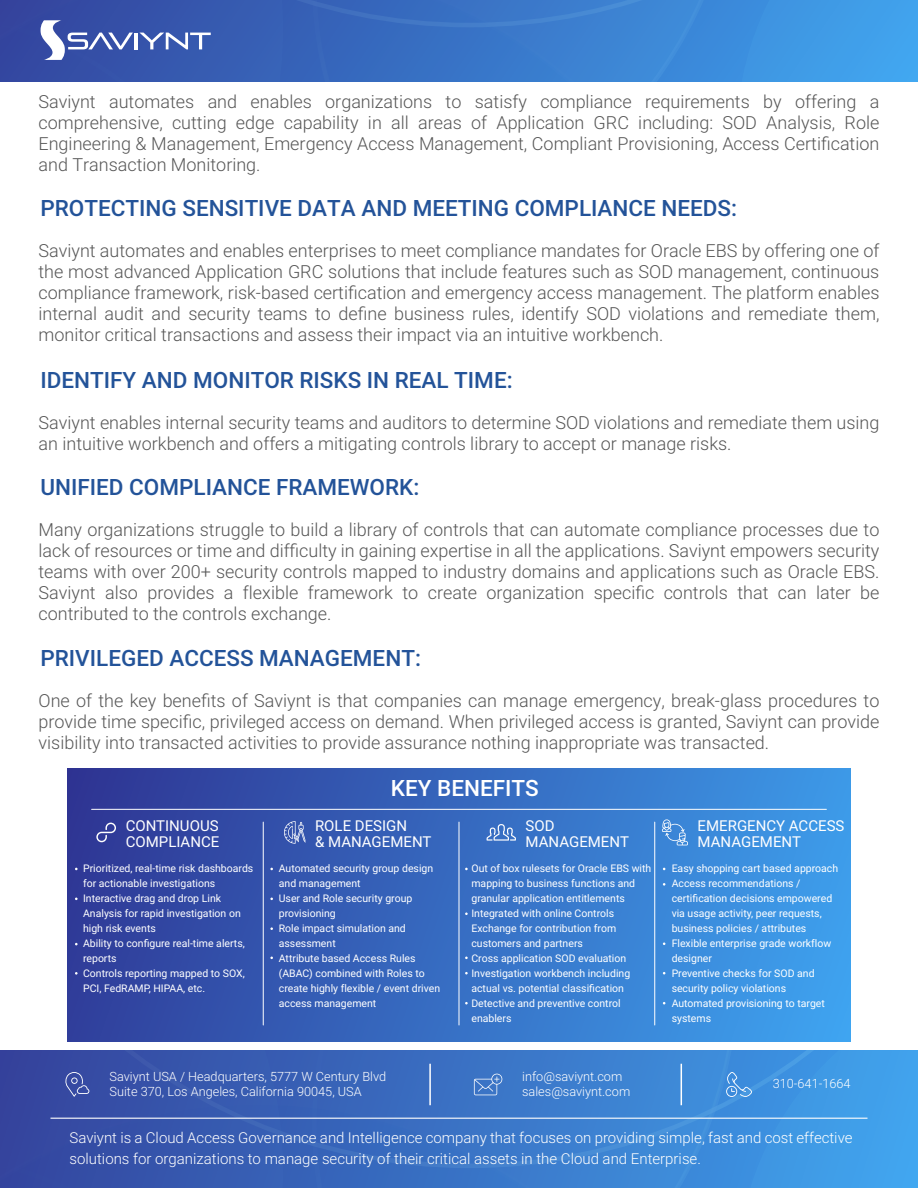
<style>
.page{position:relative;width:918px;height:1188px;background:#fff}
.page>*{position:absolute;margin:0;border:0;box-sizing:border-box;transform-origin:0 0}
.t1{font:500 22.5px "Roboto";color:#235399}
.t2{font:500 22.5px "Roboto";color:#fff}
.t3{font:300 18px/21px "Roboto";color:#565656;text-align:justify}
.t4{font:300 15px/21px "Roboto";color:#fff}
.t5{font:15px/16.5px "Roboto";color:#fff}
.t6{font:300 12.75px/15.3px "Roboto";color:#fff}
.t7{font:10.5px/15px "Roboto";color:#fff}
</style>
<div class="page">
<svg style="left:312px;top:1168px;width:414px;height:20px;background:#3979cb"></svg>
<svg style="left:283px;top:1051px;width:443px;height:117px;background:#3b77c8"></svg>
<svg style="left:0;top:0;width:918px;height:82px;background:#3c75c6"></svg>
<svg style="left:0;top:1051px;width:283px;height:137px;background:#3652a9"></svg>
<svg style="left:474px;top:1074px;width:28px;height:21px"></svg>
<svg style="left:726px;top:1051px;width:192px;height:137px;background:#3f99e5"></svg>
<hr style="left:429px;top:1064px;width:2px;height:41px;background:#fff">
<hr style="left:681px;top:1064px;width:1px;height:41px;background:#fff">
<hr style="left:50px;top:1118px;width:818px;height:1px;background:#fff">
<div style="left:68px;top:768px;width:782px;height:273px;background:linear-gradient(to right,#303996,#3e9fec)"></div>
<hr style="left:263px;top:822px;width:1px;height:203px;background:#fff">
<hr style="left:459px;top:822px;width:1px;height:203px;background:#fff">
<hr style="left:654px;top:822px;width:1px;height:203px;background:#fff">
<svg style="left:487px;top:824px;width:29px;height:17px"></svg>
<svg style="left:284px;top:821px;width:21px;height:23px"></svg>
<svg style="left:662px;top:819px;width:26px;height:26px"></svg>
<svg style="left:96px;top:823px;width:20px;height:19px"></svg>
<hr style="left:92px;top:809px;width:734px;height:1px;background:#fff">
<p class="t3" style="left:39px;top:91px;width:842px">Saviynt automates and enables organizations to satisfy compliance requirements by offering a comprehensive, cutting edge capability in all areas of Application GRC including: SOD Analysis, Role Engineering &amp; Management, Emergency Access Management, Compliant Provisioning, Access Certification and Transaction Monitoring.</p>
<p class="t1" style="left:41px;top:192px;width:698px">PROTECTING SENSITIVE DATA AND MEETING COMPLIANCE NEEDS:</p>
<p class="t3" style="left:39px;top:239px;width:842px">Saviynt automates and enables enterprises to meet compliance mandates for Oracle EBS by offering one of the most advanced Application GRC solutions that include features such as SOD management, continuous compliance framework, risk-based certification and emergency access management. The platform enables internal audit and security teams to define business rules, identify SOD violations and remediate them, monitor critical transactions and assess their impact via an intuitive workbench.</p>
<p class="t1" style="left:41px;top:364px;width:474px">IDENTIFY AND MONITOR RISKS IN REAL TIME:</p>
<p class="t3" style="left:39px;top:412px;width:842px">Saviynt enables internal security teams and auditors to determine SOD violations and remediate them using an intuitive workbench and offers a mitigating controls library to accept or manage risks.</p>
<p class="t1" style="left:41px;top:471px;width:380px">UNIFIED COMPLIANCE FRAMEWORK:</p>
<p class="t3" style="left:39px;top:518px;width:842px">Many organizations struggle to build a library of controls that can automate compliance processes due to lack of resources or time and difficulty in gaining expertise in all the applications. Saviynt empowers security teams with over 200+ security controls mapped to industry domains and applications such as Oracle EBS.<br>Saviynt also provides a flexible framework to create organization specific controls that can later be contributed to the controls exchange.</p>
<p class="t1" style="left:41px;top:643px;width:382px">PRIVILEGED ACCESS MANAGEMENT:</p>
<p class="t3" style="left:39px;top:690px;width:842px">One of the key benefits of Saviynt is that companies can manage emergency, break-glass procedures to provide time specific, privileged access on demand. When privileged access is granted, Saviynt can provide visibility into transacted activities to provide assurance nothing inappropriate was transacted.</p>
<p class="t5" style="left:126px;top:817px;width:95px">CONTINUOUS<br>COMPLIANCE</p>
<p class="t2" style="left:391px;top:772px;width:149px">KEY BENEFITS</p>
<p class="t5" style="left:315px;top:817px;width:118px">ROLE DESIGN<br>&amp; MANAGEMENT</p>
<p class="t5" style="left:698px;top:817px;width:148px">EMERGENCY ACCESS<br>MANAGEMENT</p>
<p class="t5" style="left:526px;top:817px;width:105px">SOD<br>MANAGEMENT</p>
<p class="t7" style="left:83px;top:860px;width:172px">Prioritized, real-time risk dashboards for actionable investigations<br>Interactive drag and drop Link<br>Analysis for rapid investigation on high risk events<br>Ability to configure real-time alerts, reports<br>Controls reporting mapped to SOX,<br>PCI, FedRAMP, HIPAA, etc.</p>
<p class="t7" style="left:279px;top:860px;width:163px">Automated security group design and management<br>User and Role security group provisioning<br>Role impact simulation and assessment<br>Attribute based Access Rules (ABAC) combined with Roles to create highly flexible / event driven access management</p>
<p class="t7" style="left:471px;top:860px;width:181px">Out of box rulesets for Oracle EBS with mapping to business functions and granular application entitlements<br>Integrated with online Controls<br>Exchange for contribution from customers and partners<br>Cross application SOD evaluation<br>Investigation workbench including actual vs. potential classification<br>Detective and preventive control enablers</p>
<p class="t7" style="left:672px;top:860px;width:168px">Easy shopping cart based approach<br>Access recommendations / certification decisions empowered via usage activity, peer requests, business policies / attributes<br>Flexible enterprise grade workflow designer<br>Preventive checks for SOD and security policy violations<br>Automated provisioning to target systems</p>
<p class="t6" style="left:110px;top:1068px;width:278px">Saviynt USA / Headquarters, 5777 W Century Blvd<br>Suite 370, Los Angeles, California 90045, USA</p>
<p class="t6" style="left:522px;top:1068px;width:110px">info@saviynt.com sales@saviynt.com</p>
<p class="t6" style="left:773px;top:1076px;width:79px">310-641-1664</p>
<p class="t4" style="left:70px;top:1126px;width:784px">Saviynt is a Cloud Access Governance and Intelligence company that focuses on providing simple, fast and cost effective solutions for organizations to manage security of their critical assets in the Cloud and Enterprise.</p>
</div>
